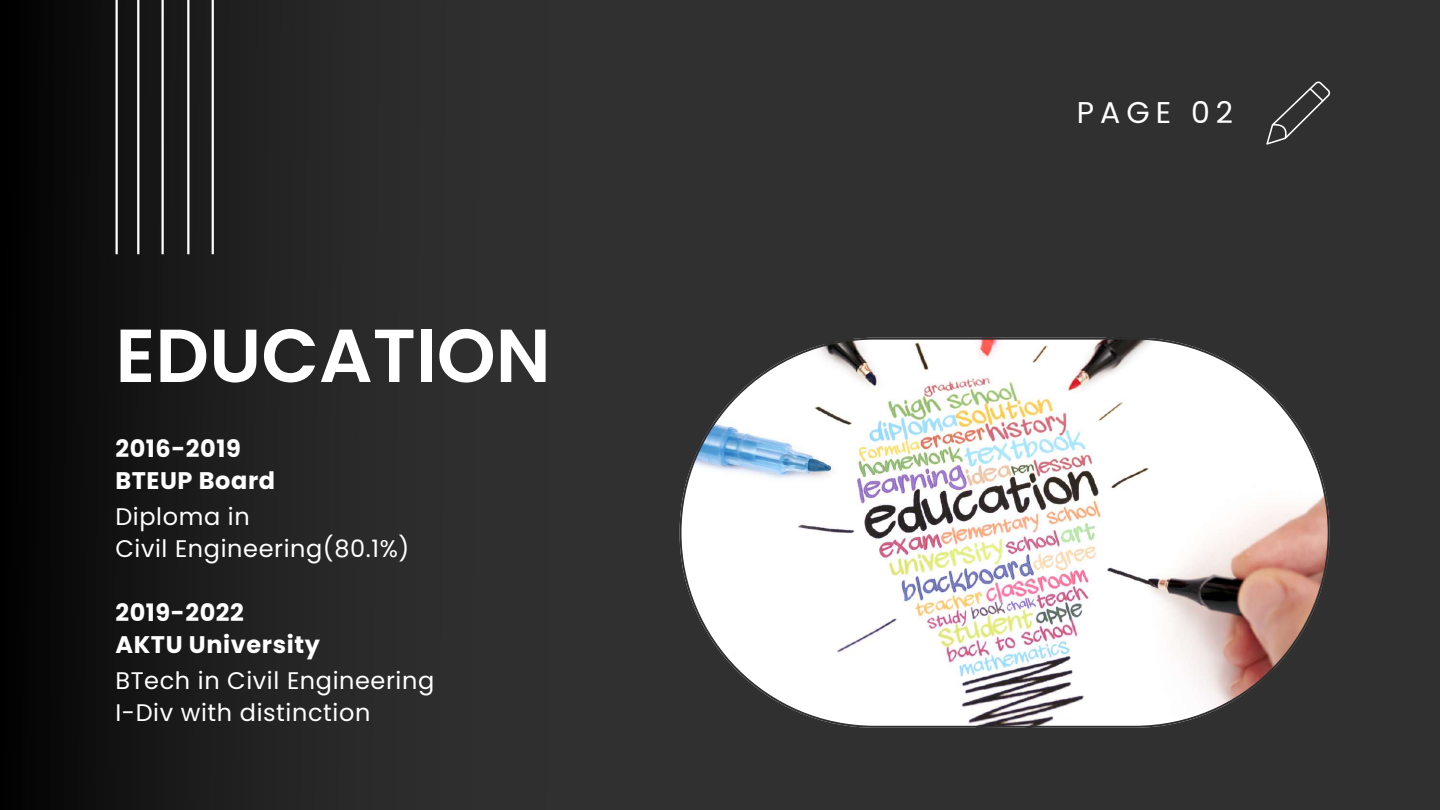
<style>
.page{position:relative;width:1440px;height:810px;background:#303030}
.page>*{position:absolute;margin:0;border:0;box-sizing:border-box;transform-origin:0 0}
.t1{font:600 75px "Poppins";color:#fff}
.t2{font:30px "Poppins";letter-spacing:.2em;color:#fff}
.t3{font:24px/32.2px "Poppins";letter-spacing:.025em;color:#fff}
.t4{font:700 24px/32.2px "Poppins";letter-spacing:.025em;color:#fff}
</style>
<div class="page">
<div style="left:0;top:0;width:547px;height:810px;background:linear-gradient(to right,#070707,#373737)"></div>
<hr style="left:116px;top:0;width:2px;height:254px;background:#fff">
<hr style="left:137px;top:0;width:2px;height:254px;background:#fff">
<hr style="left:161px;top:0;width:3px;height:254px;background:#fff">
<hr style="left:187px;top:0;width:2px;height:254px;background:#fff">
<hr style="left:212px;top:0;width:2px;height:254px;background:#fff">
<svg style="left:1266px;top:82px;width:64px;height:63px"></svg>
<img style="left:680px;top:338px;width:650px;height:390px">
<h1 class="t1" style="left:115px;top:303px;width:437px">EDUCATION</h1>
<p class="t4" style="left:115px;top:433px;width:161px">2016-2019<br>BTEUP Board</p>
<p class="t3" style="left:115px;top:501px;width:296px">Diploma in<br>Civil Engineering(80.1%)</p>
<p class="t4" style="left:115px;top:597px;width:206px">2019-2022<br>AKTU University</p>
<p class="t3" style="left:115px;top:664px;width:320px">BTech in Civil Engineering<br>I-Div with distinction</p>
<p class="t2" style="left:1077px;top:91px;width:158px">PAGE 02</p>
</div>
